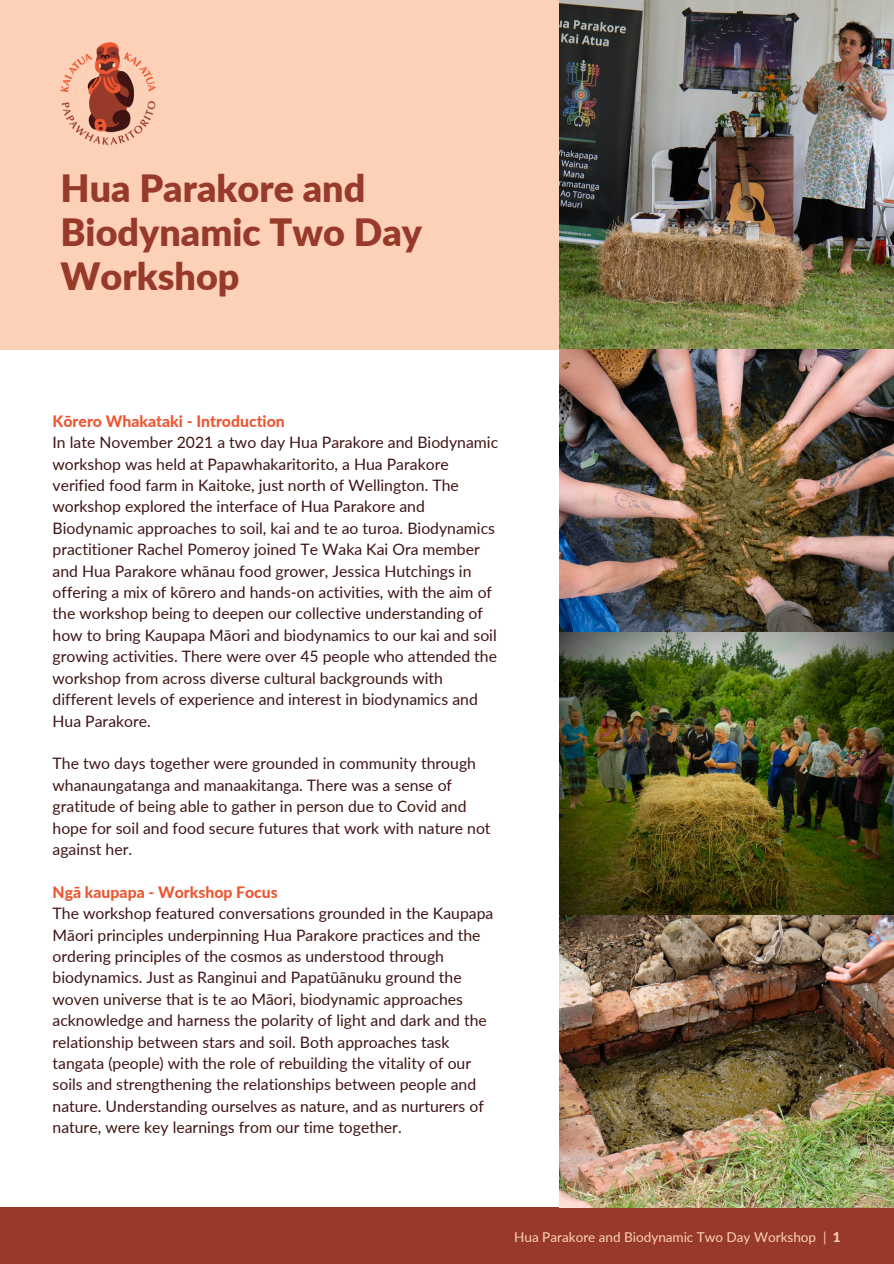
<style>
.page{position:relative;width:894px;height:1264px;background:#fff}
.page>*{position:absolute;margin:0;border:0;box-sizing:border-box;transform-origin:0 0}
.t1{font:900 37.65px "Lato";color:#983a2a}
.t2{font:15.75px/21.5px "Lato";color:#3f1413}
.t3{font:800 15.75px "Lato";color:#ed5631}
.t4{font:13.5px "Lato";color:#fdd1b7}
.s1{font-weight:800}
</style>
<div class="page">
<div style="left:0;top:0;width:893px;height:349px;background:#fdd1b7"></div>
<img style="left:60px;top:42px;width:95px;height:104px">
<img style="left:559px;top:0;width:334px;height:1207px">
<div style="left:0;top:1207px;width:893px;height:56px;background:#983a2a"></div>
<p class="t1" style="left:60px;top:165px;width:306px">Hua Parakore and</p>
<p class="t1" style="left:60px;top:209px;width:363px">Biodynamic Two Day</p>
<p class="t1" style="left:60px;top:253px;width:180px">Workshop</p>
<p class="t3" style="left:53px;top:411px;width:234px">Kōrero Whakataki - Introduction</p>
<p class="t2" style="left:53px;top:431px;width:447px">In late November 2021 a two day Hua Parakore and Biodynamic workshop was held at Papawhakaritorito, a Hua Parakore verified food farm in Kaitoke, just north of Wellington. The workshop explored the interface of Hua Parakore and Biodynamic approaches to soil, kai and te ao turoa. Biodynamics practitioner Rachel Pomeroy joined Te Waka Kai Ora member and Hua Parakore whānau food grower, Jessica Hutchings in offering a mix of kōrero and hands-on activities, with the aim of the workshop being to deepen our collective understanding of how to bring Kaupapa Māori and biodynamics to our kai and soil growing activities. There were over 45 people who attended the workshop from across diverse cultural backgrounds with different levels of experience and interest in biodynamics and Hua Parakore.</p>
<p class="t2" style="left:53px;top:752px;width:439px">The two days together were grounded in community through whanaungatanga and manaakitanga. There was a sense of gratitude of being able to gather in person due to Covid and hope for soil and food secure futures that work with nature not against her.</p>
<p class="t3" style="left:53px;top:882px;width:227px">Ngā kaupapa - Workshop Focus</p>
<p class="t2" style="left:53px;top:902px;width:442px">The workshop featured conversations grounded in the Kaupapa Māori principles underpinning Hua Parakore practices and the ordering principles of the cosmos as understood through biodynamics. Just as Ranginui and Papatūānuku ground the woven universe that is te ao Māori, biodynamic approaches acknowledge and harness the polarity of light and dark and the relationship between stars and soil. Both approaches task tangata (people) with the role of rebuilding the vitality of our soils and strengthening the relationships between people and nature. Understanding ourselves as nature, and as nurturers of nature, were key learnings from our time together.</p>
<p class="t4" style="left:514px;top:1228px;width:328px">Hua Parakore and Biodynamic Two Day Workshop | <span class="s1">1</span></p>
</div>
